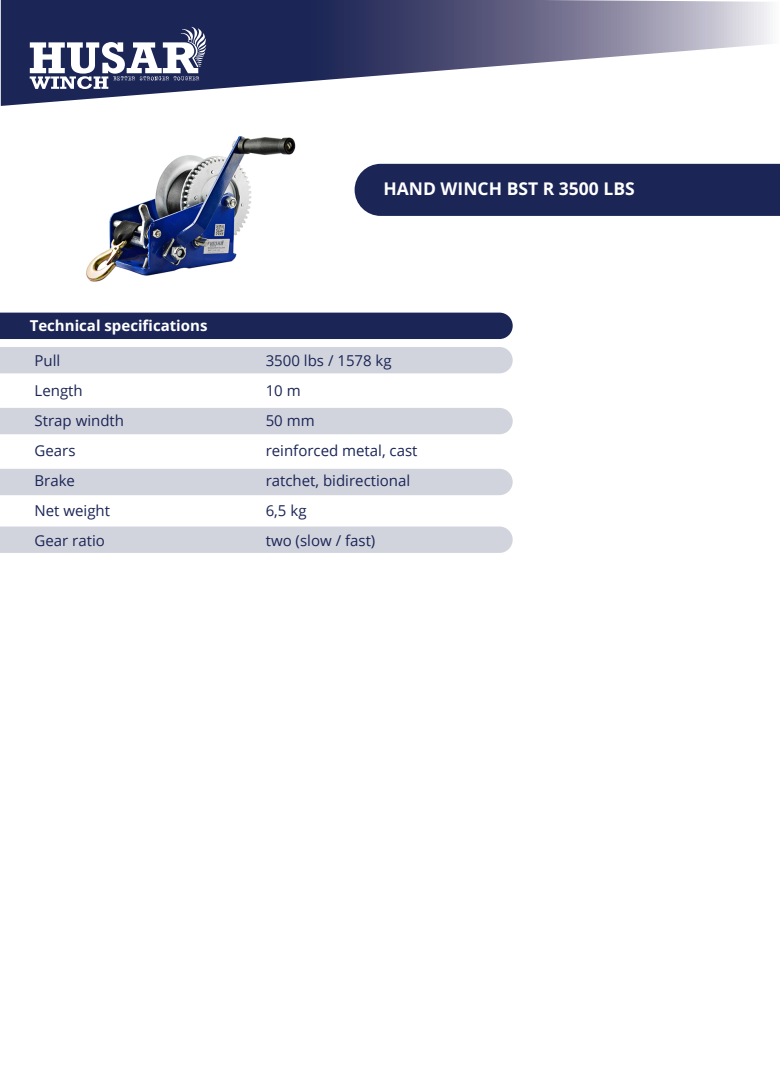
<style>
.page{position:relative;width:780px;height:1088px;background:#fff}
.page>*{position:absolute;margin:0;border:0;box-sizing:border-box;transform-origin:0 0}
.t1{font:700 17.5px "Open Sans";color:#fff}
.t2{font:15px/30px "Open Sans";color:#1b2556}
.t3{font:700 15px "Open Sans";color:#fff}
</style>
<div class="page">
<img style="left:33px;top:136px;width:325px;height:238px">
<svg style="left:1px;top:0;width:769px;height:106px"></svg>
<svg style="left:30px;top:27px;width:176px;height:62px"></svg>
<div style="left:0;top:313px;width:512px;height:26px;background:#1b2556"></div>
<div style="left:354px;top:164px;width:426px;height:52px;background:#1b2556"></div>
<div style="left:0;top:347px;width:512px;height:26px;background:#d2d4dd"></div>
<div style="left:0;top:408px;width:512px;height:26px;background:#d2d4dd"></div>
<div style="left:0;top:469px;width:512px;height:26px;background:#d2d4dd"></div>
<div style="left:0;top:526px;width:512px;height:27px;background:#d2d4dd"></div>
<p class="t3" style="left:30px;top:315px;width:179px">Technical specifications</p>
<p class="t1" style="left:383px;top:176px;width:253px">HAND WINCH BST R 3500 LBS</p>
<p class="t2" style="left:35px;top:345px;width:91px">Pull<br>Length<br>Strap windth<br>Gears<br>Brake<br>Net weight<br>Gear ratio</p>
<p class="t2" style="left:266px;top:345px;width:153px">3500 lbs / 1578 kg<br>10 m<br>50 mm<br>reinforced metal, cast ratchet, bidirectional<br>6,5 kg<br>two (slow / fast)</p>
</div>
